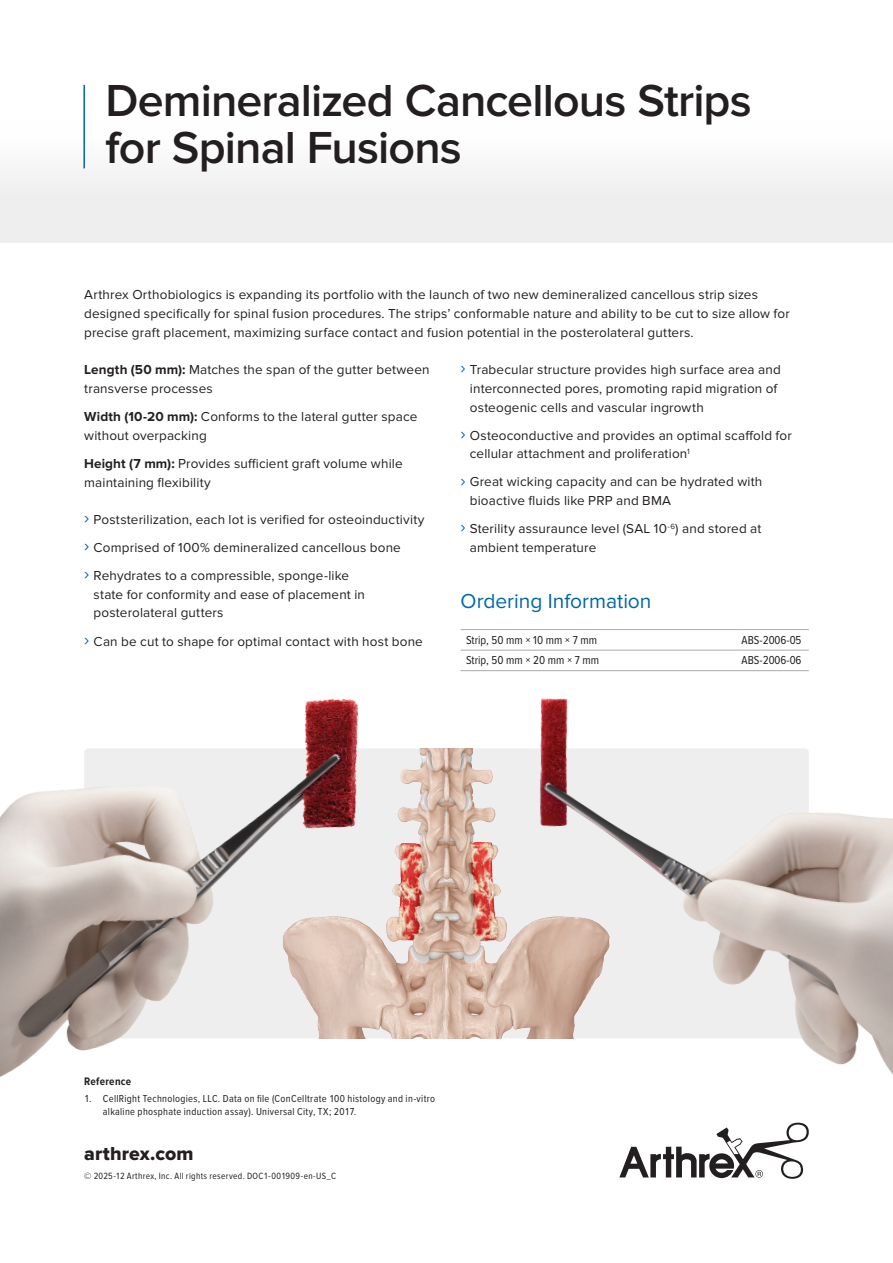
<style>
.page{position:relative;width:893px;height:1263px;background:#fff}
.page>*{position:absolute;margin:0;border:0;box-sizing:border-box;transform-origin:0 0}
.t1{font:600 46.5px/46.8px "Proxima Nova";letter-spacing:-.02em;color:#231f20}
.t2{font:21px "Proxima Nova";color:#0067a7}
.t3{font:19.5px "Proxima Nova Extrabld";letter-spacing:.005em;color:#231f20}
.t4{font:13.5px/18.8px "Proxima Nova";letter-spacing:.01em;color:#231f20}
.t5{font:12px "Proxima Nova Cond";color:#231f20}
.t6{font:700 11.25px "Proxima Nova Cond";letter-spacing:.025em;color:#231f20}
.t7{font:10.5px/12.6px "Proxima Nova Cond";letter-spacing:.03em;color:#231f20}
.t8{font:9.3px "Proxima Nova Cond";letter-spacing:.035em;color:#231f20}
.s1{font-weight:700}
.s2{font-size:17.55px;color:#0067a7}
</style>
<div class="page">
<div style="left:0;top:122px;width:893px;height:121px;background:#eeeeef"></div>
<img style="left:415px;top:748px;width:63px;height:290px">
<img style="left:0;top:698px;width:415px;height:379px">
<img style="left:478px;top:698px;width:415px;height:377px">
<hr style="left:460px;top:629px;width:276px;height:1px;background:#a8a9ad">
<hr style="left:736px;top:629px;width:73px;height:1px;background:#a8a9ad">
<hr style="left:460px;top:650px;width:276px;height:1px;background:#a8a9ad">
<hr style="left:736px;top:650px;width:73px;height:1px;background:#a8a9ad">
<hr style="left:460px;top:670px;width:276px;height:1px;background:#a8a9ad">
<hr style="left:736px;top:670px;width:73px;height:1px;background:#a8a9ad">
<hr style="left:83px;top:85px;width:2px;height:83px;background:#0067a7">
<svg style="left:619px;top:1123px;width:190px;height:56px"></svg>
<h1 class="t1" style="left:105px;top:78px;width:648px">Demineralized Cancellous Strips for Spinal Fusions</h1>
<p class="t4" style="left:84px;top:286px;width:707px">Arthrex Orthobiologics is expanding its portfolio with the launch of two new demineralized cancellous strip sizes designed specifically for spinal fusion procedures. The strips’ conformable nature and ability to be cut to size allow for precise graft placement, maximizing surface contact and fusion potential in the posterolateral gutters.</p>
<p class="t4" style="left:84px;top:361px;width:347px"><span class="s1">Length (50 mm):</span> Matches the span of the gutter between transverse processes</p>
<p class="t4" style="left:84px;top:407px;width:335px"><span class="s1">Width (10-20 mm):</span> Conforms to the lateral gutter space without overpacking</p>
<p class="t4" style="left:84px;top:454px;width:320px"><span class="s1">Height (7 mm):</span> Provides sufficient graft volume while maintaining flexibility</p>
<p class="t4" style="left:84px;top:506px;width:342px;line-height:28px"><span class="s2">͸</span> Poststerilization, each lot is verified for osteoinductivity <span class="s2">͸</span> Comprised of 100% demineralized cancellous bone<br><span class="s2">͸</span> Rehydrates to a compressible, sponge-like</p>
<p class="t4" style="left:94px;top:585px;width:273px">state for conformity and ease of placement in posterolateral gutters</p>
<p class="t4" style="left:84px;top:632px;width:340px"><span class="s2">͸</span> Can be cut to shape for optimal contact with host bone</p>
<p class="t4" style="left:470px;top:361px;width:312px;text-indent:-9px"><span class="s2">͸</span> Trabecular structure provides high surface area and interconnected pores, promoting rapid migration of osteogenic cells and vascular ingrowth</p>
<p class="t4" style="left:470px;top:426px;width:323px;text-indent:-9px"><span class="s2">͸</span> Osteoconductive and provides an optimal scaffold for cellular attachment and proliferation<sup>1</sup></p>
<p class="t4" style="left:470px;top:473px;width:294px;text-indent:-9px"><span class="s2">͸</span> Great wicking capacity and can be hydrated with bioactive fluids like PRP and BMA</p>
<p class="t4" style="left:470px;top:520px;width:293px;text-indent:-9px"><span class="s2">͸</span> Sterility assuraunce level (SAL 10<sup>-6</sup>) and stored at ambient temperature</p>
<h2 class="t2" style="left:460px;top:589px;width:193px">Ordering Information</h2>
<p class="t5" style="left:466px;top:633px;width:132px">Strip, 50 mm × 10 mm × 7 mm</p>
<p class="t5" style="left:742px;top:633px;width:61px">ABS-2006-05</p>
<p class="t5" style="left:466px;top:654px;width:135px">Strip, 50 mm × 20 mm × 7 mm</p>
<p class="t5" style="left:742px;top:654px;width:61px">ABS-2006-06</p>
<p class="t6" style="left:84px;top:1075px;width:48px">Reference</p>
<p class="t7" style="left:103px;top:1092px;width:334px;text-indent:-19px">1. CellRight Technologies, LLC. Data on file (ConCelltrate 100 histology and in-vitro alkaline phosphate induction assay). Universal City, TX; 2017.</p>
<h3 class="t3" style="left:84px;top:1142px;width:111px">arthrex.com</h3>
<p class="t8" style="left:84px;top:1170px;width:253px">© 2025-12 Arthrex, Inc. All rights reserved. DOC1-001909-en-US_C</p>
</div>
